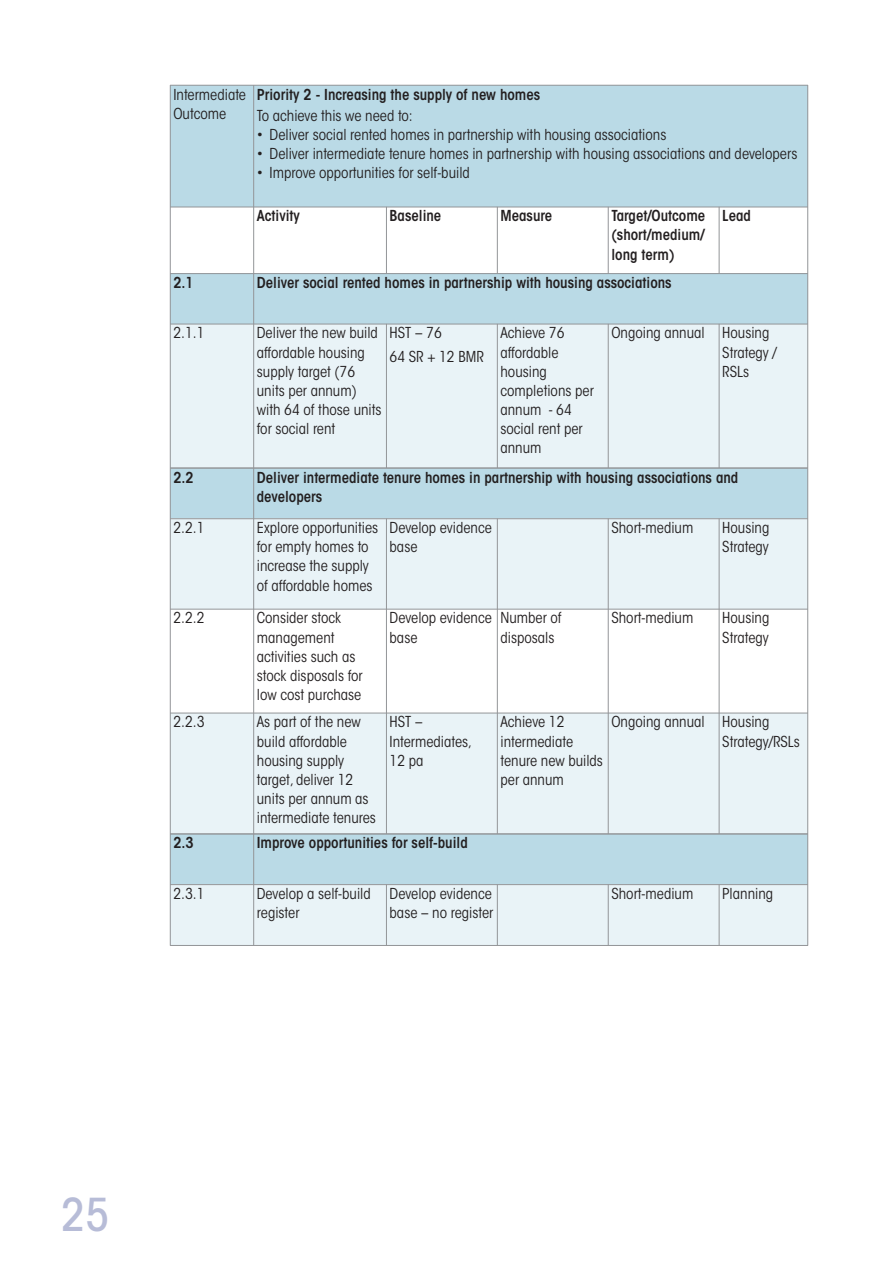
<style>
.page{position:relative;width:893px;height:1263px;background:#fff}
.page>*{position:absolute;margin:0;border:0;box-sizing:border-box;transform-origin:0 0}
.t1{font:500 condensed 45px "ITC Avant Garde Std";color:#b7bcd7}
.t2{font:condensed 15px/19.2px "ITC Avant Garde Std";color:#231f20}
.t3{font:600 condensed 15px/19.2px "ITC Avant Garde Std";color:#231f20;text-align:justify}
</style>
<div class="page">
<div style="left:170px;top:85px;width:84px;height:122px;background:#badae6"></div>
<div style="left:254px;top:85px;width:554px;height:122px;background:#badae6"></div>
<div style="left:170px;top:274px;width:84px;height:50px;background:#badae6"></div>
<div style="left:254px;top:274px;width:554px;height:50px;background:#badae6"></div>
<div style="left:170px;top:324px;width:84px;height:144px;background:#e9f3f7"></div>
<div style="left:254px;top:324px;width:132px;height:144px;background:#e9f3f7"></div>
<div style="left:386px;top:324px;width:111px;height:144px;background:#e9f3f7"></div>
<div style="left:497px;top:324px;width:111px;height:144px;background:#e9f3f7"></div>
<div style="left:608px;top:324px;width:111px;height:144px;background:#e9f3f7"></div>
<div style="left:719px;top:324px;width:89px;height:144px;background:#e9f3f7"></div>
<hr style="left:170px;top:85px;width:1px;height:383px;background:#939598">
<hr style="left:253px;top:85px;width:1px;height:383px;background:#939598">
<hr style="left:386px;top:207px;width:1px;height:67px;background:#939598">
<hr style="left:386px;top:324px;width:1px;height:144px;background:#939598">
<hr style="left:497px;top:207px;width:1px;height:67px;background:#939598">
<hr style="left:497px;top:324px;width:1px;height:144px;background:#939598">
<hr style="left:608px;top:207px;width:1px;height:67px;background:#939598">
<hr style="left:608px;top:324px;width:1px;height:144px;background:#939598">
<hr style="left:719px;top:207px;width:1px;height:67px;background:#939598">
<hr style="left:719px;top:324px;width:1px;height:144px;background:#939598">
<hr style="left:807px;top:85px;width:1px;height:383px;background:#939598">
<hr style="left:170px;top:85px;width:638px;height:1px;background:#939598">
<hr style="left:170px;top:207px;width:638px;height:1px;background:#939598">
<hr style="left:170px;top:273px;width:638px;height:1px;background:#939598">
<hr style="left:170px;top:324px;width:638px;height:1px;background:#939598">
<div style="left:170px;top:468px;width:84px;height:51px;background:#badae6"></div>
<div style="left:254px;top:468px;width:554px;height:51px;background:#badae6"></div>
<div style="left:170px;top:519px;width:84px;height:90px;background:#e9f3f7"></div>
<div style="left:254px;top:519px;width:132px;height:90px;background:#e9f3f7"></div>
<div style="left:386px;top:519px;width:111px;height:90px;background:#e9f3f7"></div>
<div style="left:497px;top:519px;width:111px;height:90px;background:#e9f3f7"></div>
<div style="left:608px;top:519px;width:111px;height:90px;background:#e9f3f7"></div>
<div style="left:719px;top:519px;width:89px;height:90px;background:#e9f3f7"></div>
<div style="left:170px;top:713px;width:84px;height:121px;background:#e9f3f7"></div>
<div style="left:254px;top:713px;width:132px;height:121px;background:#e9f3f7"></div>
<div style="left:386px;top:713px;width:111px;height:121px;background:#e9f3f7"></div>
<div style="left:497px;top:713px;width:111px;height:121px;background:#e9f3f7"></div>
<div style="left:608px;top:713px;width:111px;height:121px;background:#e9f3f7"></div>
<div style="left:719px;top:713px;width:89px;height:121px;background:#e9f3f7"></div>
<hr style="left:170px;top:468px;width:1px;height:366px;background:#939598">
<hr style="left:253px;top:468px;width:1px;height:366px;background:#939598">
<hr style="left:386px;top:518px;width:1px;height:316px;background:#939598">
<hr style="left:497px;top:518px;width:1px;height:316px;background:#939598">
<hr style="left:608px;top:518px;width:1px;height:316px;background:#939598">
<hr style="left:719px;top:518px;width:1px;height:316px;background:#939598">
<hr style="left:807px;top:468px;width:1px;height:366px;background:#939598">
<hr style="left:170px;top:468px;width:638px;height:1px;background:#939598">
<hr style="left:170px;top:518px;width:638px;height:1px;background:#939598">
<hr style="left:170px;top:609px;width:638px;height:1px;background:#939598">
<hr style="left:170px;top:713px;width:638px;height:1px;background:#939598">
<hr style="left:170px;top:833px;width:638px;height:1px;background:#939598">
<div style="left:170px;top:834px;width:84px;height:50px;background:#badae6"></div>
<div style="left:254px;top:834px;width:554px;height:50px;background:#badae6"></div>
<div style="left:170px;top:884px;width:84px;height:62px;background:#e9f3f7"></div>
<div style="left:254px;top:884px;width:132px;height:62px;background:#e9f3f7"></div>
<div style="left:386px;top:884px;width:111px;height:62px;background:#e9f3f7"></div>
<div style="left:497px;top:884px;width:111px;height:62px;background:#e9f3f7"></div>
<div style="left:608px;top:884px;width:111px;height:62px;background:#e9f3f7"></div>
<div style="left:719px;top:884px;width:89px;height:62px;background:#e9f3f7"></div>
<hr style="left:170px;top:834px;width:1px;height:112px;background:#939598">
<hr style="left:253px;top:834px;width:1px;height:112px;background:#939598">
<hr style="left:386px;top:884px;width:1px;height:62px;background:#939598">
<hr style="left:497px;top:884px;width:1px;height:62px;background:#939598">
<hr style="left:608px;top:884px;width:1px;height:62px;background:#939598">
<hr style="left:719px;top:884px;width:1px;height:62px;background:#939598">
<hr style="left:807px;top:834px;width:1px;height:112px;background:#939598">
<hr style="left:170px;top:834px;width:638px;height:1px;background:#939598">
<hr style="left:170px;top:884px;width:638px;height:1px;background:#939598">
<hr style="left:170px;top:945px;width:638px;height:1px;background:#939598">
<p class="t2" style="left:173px;top:86px;width:74px">Intermediate<br>Outcome</p>
<p class="t3" style="left:257px;top:86px;width:285px">Priority 2 - Increasing the supply of new homes</p>
<p class="t2" style="left:257px;top:107px;width:157px">To achieve this we need to:</p>
<p class="t2" style="left:257px;top:126px;width:411px">• Deliver social rented homes in partnership with housing associations</p>
<p class="t2" style="left:257px;top:146px;width:542px">• Deliver intermediate tenure homes in partnership with housing associations and developers</p>
<p class="t2" style="left:257px;top:165px;width:215px">• Improve opportunities for self-build</p>
<p class="t3" style="left:257px;top:208px;width:45px">Activity</p>
<p class="t3" style="left:390px;top:208px;width:53px">Baseline</p>
<p class="t3" style="left:500px;top:208px;width:53px">Measure</p>
<p class="t3" style="left:611px;top:208px;width:95px">Target/Outcome (short/medium/ long term)</p>
<p class="t3" style="left:722px;top:208px;width:30px">Lead</p>
<p class="t3" style="left:173px;top:274px;width:22px">2.1</p>
<p class="t3" style="left:257px;top:274px;width:416px">Deliver social rented homes in partnership with housing associations</p>
<p class="t2" style="left:173px;top:325px;width:33px">2.1.1</p>
<p class="t2" style="left:257px;top:325px;width:126px">Deliver the new build affordable housing supply target (76 units per annum) with 64 of those units for social rent</p>
<p class="t2" style="left:390px;top:323px;width:96px;line-height:23.4px">HST – 76<br>64 SR + 12 BMR</p>
<p class="t2" style="left:500px;top:325px;width:95px">Achieve 76 affordable housing completions per annum - 64 social rent per annum</p>
<p class="t2" style="left:722px;top:325px;width:56px;text-indent:-111px">Ongoing annual Housing<br>Strategy /<br>RSLs</p>
<p class="t3" style="left:173px;top:469px;width:22px">2.2</p>
<p class="t3" style="left:257px;top:469px;width:483px">Deliver intermediate tenure homes in partnership with housing associations and developers</p>
<p class="t2" style="left:173px;top:519px;width:33px">2.2.1</p>
<p class="t2" style="left:257px;top:519px;width:123px">Explore opportunities for empty homes to increase the supply of affordable homes</p>
<p class="t2" style="left:390px;top:519px;width:104px">Develop evidence base</p>
<p class="t2" style="left:611px;top:519px;width:84px">Short-medium</p>
<p class="t2" style="left:722px;top:519px;width:49px">Housing<br>Strategy</p>
<p class="t2" style="left:173px;top:610px;width:33px">2.2.2</p>
<p class="t2" style="left:257px;top:610px;width:107px">Consider stock management activities such as stock disposals for low cost purchase</p>
<p class="t2" style="left:390px;top:610px;width:104px">Develop evidence base</p>
<p class="t2" style="left:500px;top:610px;width:63px">Number of disposals</p>
<p class="t2" style="left:611px;top:610px;width:84px">Short-medium</p>
<p class="t2" style="left:722px;top:610px;width:49px">Housing<br>Strategy</p>
<p class="t2" style="left:173px;top:714px;width:33px">2.2.3</p>
<p class="t2" style="left:257px;top:714px;width:121px">As part of the new build affordable housing supply target, deliver 12 units per annum as intermediate tenures</p>
<p class="t2" style="left:390px;top:714px;width:84px">HST –<br>Intermediates,<br>12 pa</p>
<p class="t2" style="left:500px;top:714px;width:104px">Achieve 12 intermediate tenure new builds per annum</p>
<p class="t2" style="left:722px;top:714px;width:79px;text-indent:-111px">Ongoing annual Housing<br>Strategy/RSLs</p>
<p class="t3" style="left:173px;top:835px;width:22px">2.3</p>
<p class="t3" style="left:257px;top:835px;width:212px">Improve opportunities for self-build</p>
<p class="t2" style="left:173px;top:885px;width:33px">2.3.1</p>
<p class="t2" style="left:257px;top:885px;width:115px">Develop a self-build register</p>
<p class="t2" style="left:390px;top:885px;width:105px">Develop evidence base – no register</p>
<p class="t2" style="left:611px;top:885px;width:84px">Short-medium</p>
<p class="t2" style="left:722px;top:885px;width:52px">Planning</p>
<h1 class="t1" style="left:61px;top:1189px;width:49px">25</h1>
</div>
